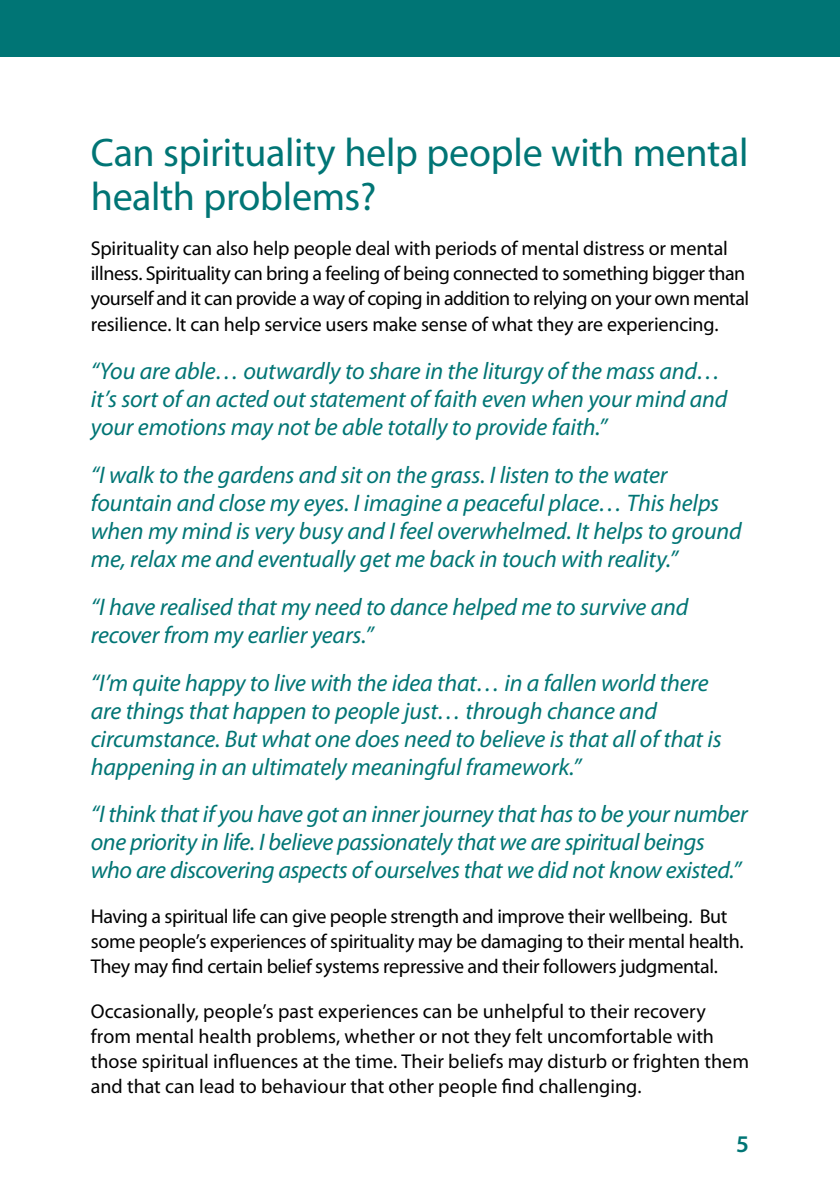
<style>
.page{position:relative;width:840px;height:1191px;background:#fff}
.page>*{position:absolute;margin:0;border:0;box-sizing:border-box;transform-origin:0 0}
.t1{font:40px/44px "Myriad";letter-spacing:-.01em;color:#007575}
.t2{font:italic 24px/28px "Myriad Pro";letter-spacing:-.01em;color:#007575}
.t3{font:20px/25px "Myriad Pro";letter-spacing:-.01em;color:#000}
</style>
<div class="page">
<div style="left:0;top:0;width:839px;height:57px;background:#007575"></div>
<h1 class="t1" style="left:91px;top:132px;width:658px">Can spirituality help people with mental health problems?</h1>
<p class="t3" style="left:91px;top:235px;width:659px">Spirituality can also help people deal with periods of mental distress or mental illness. Spirituality can bring a feeling of being connected to something bigger than yourself and it can provide a way of coping in addition to relying on your own mental resilience. It can help service users make sense of what they are experiencing.</p>
<p class="t2" style="left:91px;top:356px;width:637px">“You are able… outwardly to share in the liturgy of the mass and… it’s sort of an acted out statement of faith even when your mind and your emotions may not be able totally to provide faith.”</p>
<p class="t2" style="left:91px;top:460px;width:652px">“I walk to the gardens and sit on the grass. I listen to the water fountain and close my eyes. I imagine a peaceful place… This helps when my mind is very busy and I feel overwhelmed. It helps to ground me, relax me and eventually get me back in touch with reality.”</p>
<p class="t2" style="left:91px;top:592px;width:599px">“I have realised that my need to dance helped me to survive and recover from my earlier years.”</p>
<p class="t2" style="left:91px;top:668px;width:632px">“I’m quite happy to live with the idea that… in a fallen world there are things that happen to people just… through chance and circumstance. But what one does need to believe is that all of that is happening in an ultimately meaningful framework.”</p>
<p class="t2" style="left:91px;top:800px;width:658px">“I think that if you have got an inner journey that has to be your number one priority in life. I believe passionately that we are spiritual beings who are discovering aspects of ourselves that we did not know existed.”</p>
<p class="t3" style="left:91px;top:903px;width:654px">Having a spiritual life can give people strength and improve their wellbeing. But some people’s experiences of spirituality may be damaging to their mental health.<br>They may find certain belief systems repressive and their followers judgmental.</p>
<p class="t3" style="left:91px;top:998px;width:659px">Occasionally, people’s past experiences can be unhelpful to their recovery from mental health problems, whether or not they felt uncomfortable with those spiritual influences at the time. Their beliefs may disturb or frighten them and that can lead to behaviour that other people find challenging.</p>
</div>
